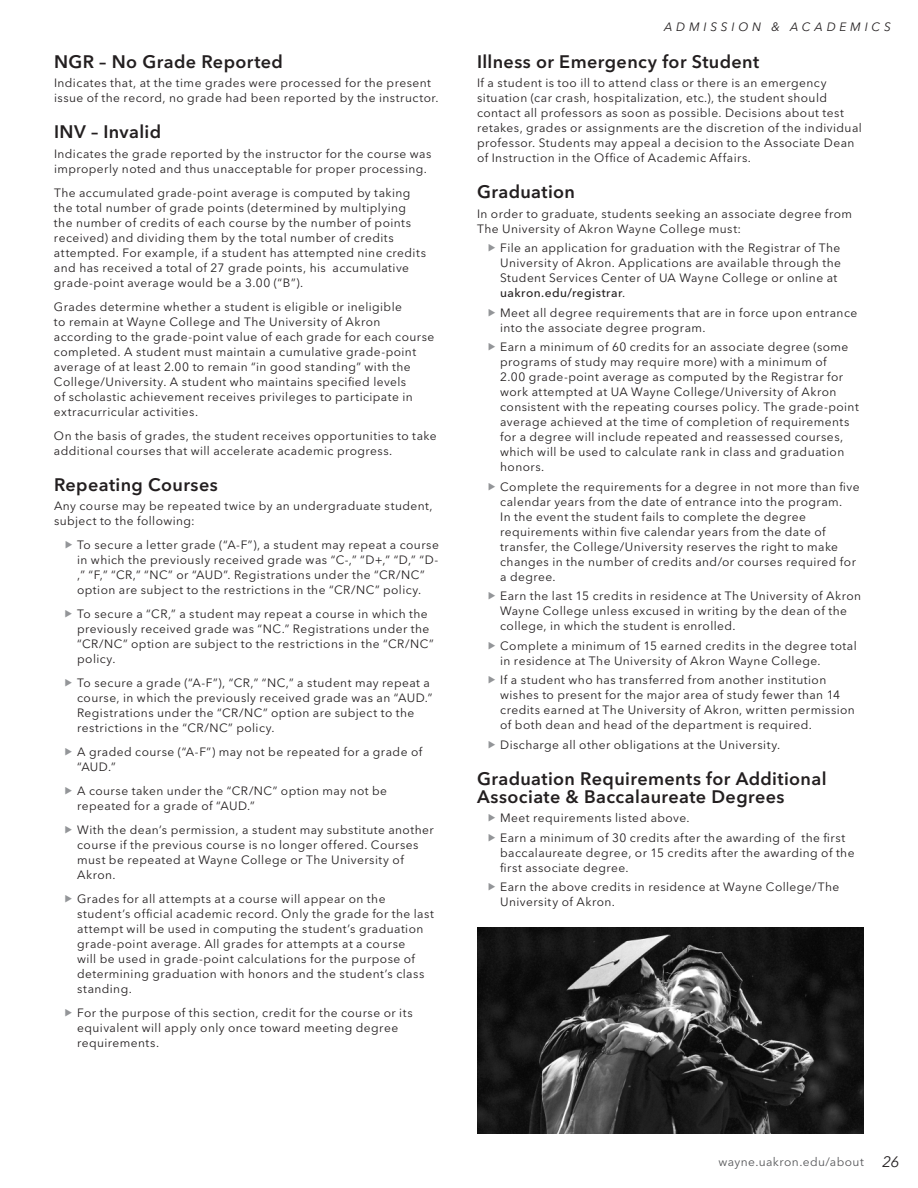
<style>
.page{position:relative;width:918px;height:1188px;background:#fff}
.page>*{position:absolute;margin:0;border:0;box-sizing:border-box;transform-origin:0 0}
.t1{font:600 18px/18px "Avenir Next LT Pro";letter-spacing:.02em;color:#231f20}
.t2{font:12px/15px "Avenir Next LT Pro";letter-spacing:.035em;color:#231f20}
.t3{font:12px "Avenir Next LT Pro";letter-spacing:.035em;color:#57585a}
.t4{font:italic 12px "Avenir Next LT Pro";letter-spacing:.315em;color:#231f20}
.s1{font-weight:500}
.s2{font-style:italic;font-size:15px;color:#231f20}
</style>
<div class="page">
<img style="left:477px;top:927px;width:387px;height:207px">
<h1 class="t1" style="left:54px;top:52px;width:231px">NGR – No Grade Reported</h1>
<p class="t2" style="left:54px;top:75px;width:386px">Indicates that, at the time grades were processed for the present issue of the record, no grade had been reported by the instructor.</p>
<h1 class="t1" style="left:54px;top:123px;width:109px">INV – Invalid</h1>
<p class="t2" style="left:54px;top:146px;width:379px">Indicates the grade reported by the instructor for the course was improperly noted and thus unacceptable for proper processing.</p>
<p class="t2" style="left:54px;top:185px;width:374px">The accumulated grade‑point average is computed by taking the total number of grade points (determined by multiplying the number of credits of each course by the number of points received) and dividing them by the total number of credits attempted. For example, if a student has attempted nine credits and has received a total of 27 grade points, his accumulative grade‑point average would be a 3.00 (“B”).</p>
<p class="t2" style="left:54px;top:299px;width:382px">Grades determine whether a student is eligible or ineligible<br>to remain at Wayne College and The University of Akron according to the grade‑point value of each grade for each course completed. A student must maintain a cumulative grade‑point average of at least 2.00 to remain “in good standing” with the College/University. A student who maintains specified levels<br>of scholastic achievement receives privileges to participate in extracurricular activities.</p>
<p class="t2" style="left:54px;top:428px;width:384px">On the basis of grades, the student receives opportunities to take additional courses that will accelerate academic progress.</p>
<h1 class="t1" style="left:54px;top:475px;width:165px">Repeating Courses</h1>
<p class="t2" style="left:54px;top:498px;width:380px">Any course may be repeated twice by an undergraduate student, subject to the following:</p>
<p class="t2" style="left:77px;top:537px;width:363px">To secure a letter grade (“A‑F”), a student may repeat a course in which the previously received grade was “C‑,” “D+,” “D,” “D-,” “F,” “CR,” “NC” or “AUD”. Registrations under the “CR/NC” option are subject to the restrictions in the “CR/NC” policy.</p>
<p class="t2" style="left:77px;top:606px;width:358px">To secure a “CR,” a student may repeat a course in which the previously received grade was “NC.” Registrations under the “CR/NC” option are subject to the restrictions in the “CR/NC” policy.</p>
<p class="t2" style="left:77px;top:675px;width:357px">To secure a grade (“A-F”), “CR,” “NC,” a student may repeat a course, in which the previously received grade was an “AUD.” Registrations under the “CR/NC” option are subject to the restrictions in the “CR/NC” policy.</p>
<p class="t2" style="left:77px;top:744px;width:347px">A graded course (“A-F”) may not be repeated for a grade of “AUD.”</p>
<p class="t2" style="left:77px;top:783px;width:311px">A course taken under the “CR/NC” option may not be repeated for a grade of “AUD.”</p>
<p class="t2" style="left:77px;top:822px;width:358px">With the dean’s permission, a student may substitute another course if the previous course is no longer offered. Courses must be repeated at Wayne College or The University of Akron.</p>
<p class="t2" style="left:77px;top:891px;width:358px">Grades for all attempts at a course will appear on the student’s official academic record. Only the grade for the last attempt will be used in computing the student’s graduation grade‑point average. All grades for attempts at a course<br>will be used in grade‑point calculations for the purpose of determining graduation with honors and the student’s class standing.</p>
<p class="t2" style="left:77px;top:1005px;width:337px">For the purpose of this section, credit for the course or its equivalent will apply only once toward meeting degree requirements.</p>
<p class="t4" style="left:664px;top:20px;width:228px">ADMISSION &amp; ACADEMICS</p>
<h1 class="t1" style="left:477px;top:52px;width:284px">Illness or Emergency for Student</h1>
<p class="t2" style="left:477px;top:75px;width:386px">If a student is too ill to attend class or there is an emergency situation (car crash, hospitalization, etc.), the student should contact all professors as soon as possible. Decisions about test retakes, grades or assignments are the discretion of the individual professor. Students may appeal a decision to the Associate Dean of Instruction in the Office of Academic Affairs.</p>
<h1 class="t1" style="left:477px;top:183px;width:100px">Graduation</h1>
<p class="t2" style="left:477px;top:206px;width:377px">In order to graduate, students seeking an associate degree from<br>The University of Akron Wayne College must:</p>
<p class="t2" style="left:500px;top:240px;width:342px">File an application for graduation with the Registrar of The University of Akron. Applications are available through the Student Services Center of UA Wayne College or online at <span class="s1">uakron.edu/registrar</span>.</p>
<p class="t2" style="left:500px;top:305px;width:359px">Meet all degree requirements that are in force upon entrance into the associate degree program.</p>
<p class="t2" style="left:500px;top:339px;width:360px">Earn a minimum of 60 credits for an associate degree (some programs of study may require more) with a minimum of<br>2.00 grade-point average as computed by the Registrar for work attempted at UA Wayne College/University of Akron consistent with the repeating courses policy. The grade‑point average achieved at the time of completion of requirements for a degree will include repeated and reassessed courses, which will be used to calculate rank in class and graduation honors.</p>
<p class="t2" style="left:500px;top:479px;width:361px">Complete the requirements for a degree in not more than five calendar years from the date of entrance into the program.<br>In the event the student fails to complete the degree requirements within five calendar years from the date of transfer, the College/University reserves the right to make changes in the number of credits and/or courses required for a degree.</p>
<p class="t2" style="left:500px;top:588px;width:363px">Earn the last 15 credits in residence at The University of Akron<br>Wayne College unless excused in writing by the dean of the college, in which the student is enrolled.</p>
<p class="t2" style="left:500px;top:638px;width:358px">Complete a minimum of 15 earned credits in the degree total in residence at The University of Akron Wayne College.</p>
<p class="t2" style="left:500px;top:672px;width:356px">If a student who has transferred from another institution wishes to present for the major area of study fewer than 14 credits earned at The University of Akron, written permission of both dean and head of the department is required.</p>
<p class="t2" style="left:500px;top:737px;width:282px">Discharge all other obligations at the University.</p>
<h1 class="t1" style="left:477px;top:769px;width:351px">Graduation Requirements for Additional<br>Associate &amp; Baccalaureate Degrees</h1>
<p class="t2" style="left:500px;top:808px;width:347px;line-height:19.5px">Meet requirements listed above.<br>Earn a minimum of 30 credits after the awarding of the first</p>
<p class="t2" style="left:500px;top:845px;width:356px">baccalaureate degree, or 15 credits after the awarding of the first associate degree.</p>
<p class="t2" style="left:500px;top:879px;width:341px">Earn the above credits in residence at Wayne College/The<br>University of Akron.</p>
<p class="t3" style="left:718px;top:1154px;width:183px">wayne.uakron.edu/about <span class="s2">26</span></p>
</div>
